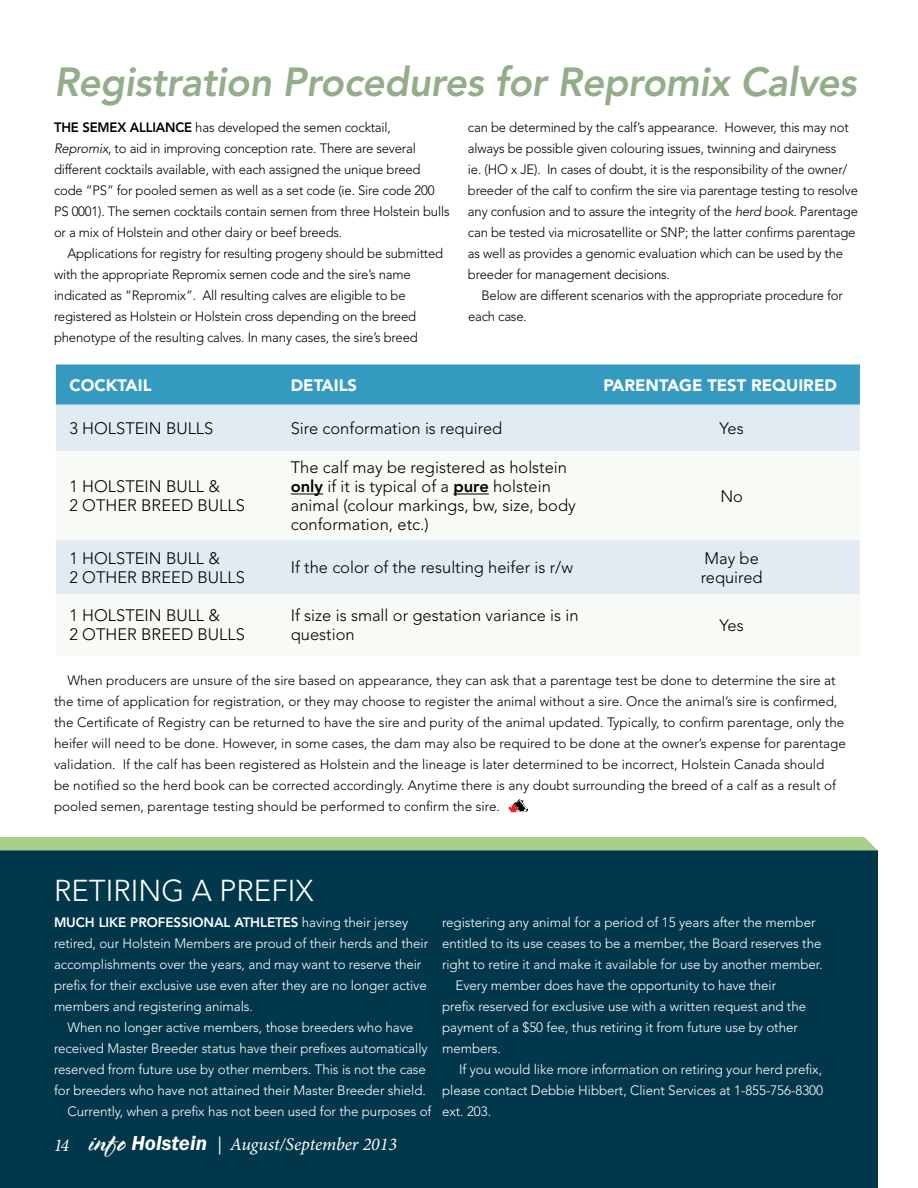
<style>
.page{position:relative;width:918px;height:1188px;background:#fff}
.page>*{position:absolute;margin:0;border:0;box-sizing:border-box;transform-origin:0 0}
.t1{font:italic 800 40.35px "Avenir LT Std";letter-spacing:-.01em;color:#93ad8b}
.t2{font:300 30px "Avenir LT Std";color:#fff}
.t3{font:italic 18px "Minion Pro";letter-spacing:-.005em;color:#fff}
.t4{font:300 16.5px/18.9px "Avenir LT Std";color:#000}
.t5{font:900 16.5px "Avenir LT Std";color:#fff}
.t6{font:300 13.5px/21px "Avenir LT Std";letter-spacing:-.015em;color:#000}
.t7{font:300 13.5px/21px "Avenir LT Std";letter-spacing:-.005em;color:#fff}
.t8{font:800 13.5px "Avenir LT Std";letter-spacing:-.005em;color:#fff}
.s1{font-weight:800}
.s2{font-style:italic}
.s3{font-family:"Spring LP Std";font-style:normal;font-size:27px}
.s4{font-family:"ITC Franklin Gothic Std";font-weight:600;font-size:21px}
</style>
<div class="page">
<div style="left:0;top:850px;width:878px;height:338px;background:#00374a"></div>
<div style="left:0;top:837px;width:877px;height:13px;background:#a8ce89"></div>
<div style="left:56px;top:364px;width:804px;height:41px;background:#359ac0"></div>
<div style="left:56px;top:405px;width:804px;height:46px;background:#e3ebf2"></div>
<svg style="left:56px;top:493px;width:804px;height:101px;fill:#e3ebf2"></svg>
<hr style="left:291px;top:494px;width:32px;height:1px;background:#000">
<hr style="left:453px;top:494px;width:36px;height:1px;background:#000">
<svg style="left:508px;top:799px;width:20px;height:14px"></svg>
<h1 class="t1" style="left:54px;top:58px;width:804px">Registration Procedures for Repromix Calves</h1>
<p class="t6" style="left:54px;top:117px;width:397px"><span class="s1">THE SEMEX ALLIANCE</span> has developed the semen cocktail, <span class="s2">Repromix</span>, to aid in improving conception rate. There are several different cocktails available, with each assigned the unique breed code “PS” for pooled semen as well as a set code (ie. Sire code 200<br>PS 0001). The semen cocktails contain semen from three Holstein bulls or a mix of Holstein and other dairy or beef breeds.</p>
<p class="t6" style="left:54px;top:243px;width:391px;text-indent:14px">Applications for registry for resulting progeny should be submitted with the appropriate Repromix semen code and the sire’s name indicated as “Repromix”. All resulting calves are eligible to be registered as Holstein or Holstein cross depending on the breed phenotype of the resulting calves. In many cases, the sire’s breed</p>
<p class="t6" style="left:468px;top:117px;width:392px">can be determined by the calf’s appearance. However, this may not always be possible given colouring issues, twinning and dairyness<br>ie. (HO x JE). In cases of doubt, it is the responsibility of the owner/ breeder of the calf to confirm the sire via parentage testing to resolve any confusion and to assure the integrity of the <span class="s2">herd book</span>. Parentage can be tested via microsatellite or SNP; the latter confirms parentage as well as provides a genomic evaluation which can be used by the breeder for management decisions.</p>
<p class="t6" style="left:468px;top:285px;width:376px;text-indent:14px">Below are different scenarios with the appropriate procedure for each case.</p>
<p class="t5" style="left:69px;top:375px;width:84px">COCKTAIL</p>
<p class="t5" style="left:291px;top:375px;width:68px">DETAILS</p>
<p class="t5" style="left:603px;top:375px;width:33px">PARENT</p>
<p class="t5" style="left:667px;top:375px;width:130px">AGE TESTREQUIRED</p>
<p class="t4" style="left:69px;top:419px;width:145px">3 HOLSTEIN BULLS</p>
<p class="t4" style="left:291px;top:419px;width:213px">Sire conformation is required</p>
<p class="t4" style="left:720px;top:419px;width:26px">Yes</p>
<p class="t4" style="left:69px;top:477px;width:177px">1 HOLSTEIN BULL &amp;<br>2 OTHER BREED BULLS</p>
<p class="t4" style="left:291px;top:458px;width:286px">The calf may be registered as holstein <span class="s1">ONLY</span> if it is typical of a <span class="s1">PURE</span> holstein animal (colour markings, bw, size, body conformation, etc.)</p>
<p class="t4" style="left:720px;top:487px;width:24px">No</p>
<p class="t4" style="left:69px;top:549px;width:177px">1 HOLSTEIN BULL &amp;<br>2 OTHER BREED BULLS</p>
<p class="t4" style="left:291px;top:558px;width:284px">If the color of the resulting heifer is r/w</p>
<p class="t4" style="left:701px;top:549px;width:64px">May be required</p>
<p class="t4" style="left:69px;top:606px;width:177px">1 HOLSTEIN BULL &amp;<br>2 OTHER BREED BULLS</p>
<p class="t4" style="left:291px;top:606px;width:289px">If size is small or gestation variance is in question</p>
<p class="t4" style="left:720px;top:616px;width:26px">Yes</p>
<p class="t6" style="left:54px;top:670px;width:794px;text-indent:14px">When producers are unsure of the sire based on appearance, they can ask that a parentage test be done to determine the sire at the time of application for registration, or they may choose to register the animal without a sire. Once the animal’s sire is confirmed, the Certificate of Registry can be returned to have the sire and purity of the animal updated. Typically, to confirm parentage, only the heifer will need to be done. However, in some cases, the dam may also be required to be done at the owner’s expense for parentage validation. If the calf has been registered as Holstein and the lineage is later determined to be incorrect, Holstein Canada should<br>be notified so the herd book can be corrected accordingly. Anytime there is any doubt surrounding the breed of a calf as a result of pooled semen, parentage testing should be performed to confirm the sire.</p>
<h2 class="t2" style="left:54px;top:873px;width:261px">Retiring a Prefix</h2>
<p class="t8" style="left:54px;top:914px;width:120px">MUCH LIKE PROFESSIO</p>
<p class="t7" style="left:54px;top:911px;width:376px;text-indent:149px"><span class="s1">NAL ATHLETES</span> having their jersey retired, our Holstein Members are proud of their herds and their accomplishments over the years, and may want to reserve their prefix for their exclusive use even after they are no longer active members and registering animals.</p>
<p class="t7" style="left:67px;top:1016px;width:347px">When no longer active members, those breeders who have</p>
<p class="t7" style="left:54px;top:1037px;width:375px">received Master Breeder status have their prefixes automatically</p>
<p class="t7" style="left:54px;top:1058px;width:374px">reserved from future use by other members. This is not the case</p>
<p class="t7" style="left:54px;top:1080px;width:374px">for breeders who have not attained their Master Breeder shield.</p>
<p class="t7" style="left:67px;top:1101px;width:366px">Currently, when a prefix has not been used for the purposes of</p>
<h3 class="t3" style="left:54px;top:1132px;width:345px">14 <span class="s3">info</span> <span class="s4">Holstein</span> | August/September 2013</h3>
<p class="t7" style="left:442px;top:912px;width:375px">registering any animal for a period of 15 years after the member</p>
<p class="t7" style="left:442px;top:933px;width:381px">entitled to its use ceases to be a member, the Board reserves the</p>
<p class="t7" style="left:442px;top:954px;width:382px">right to retire it and make it available for use by another member.</p>
<p class="t7" style="left:456px;top:975px;width:322px">Every member does have the opportunity to have their</p>
<p class="t7" style="left:442px;top:996px;width:366px">prefix reserved for exclusive use with a written request and the</p>
<p class="t7" style="left:442px;top:1017px;width:357px">payment of a $50 fee, thus retiring it from future use by other</p>
<p class="t7" style="left:442px;top:1038px;width:60px">members.</p>
<p class="t7" style="left:459px;top:1059px;width:365px">If you would like more information on retiring your herd prefix,</p>
<p class="t7" style="left:442px;top:1080px;width:382px">please contact Debbie Hibbert, Client Services at 1-855-756-8300</p>
<p class="t7" style="left:442px;top:1101px;width:51px">ext. 203.</p>
</div>
